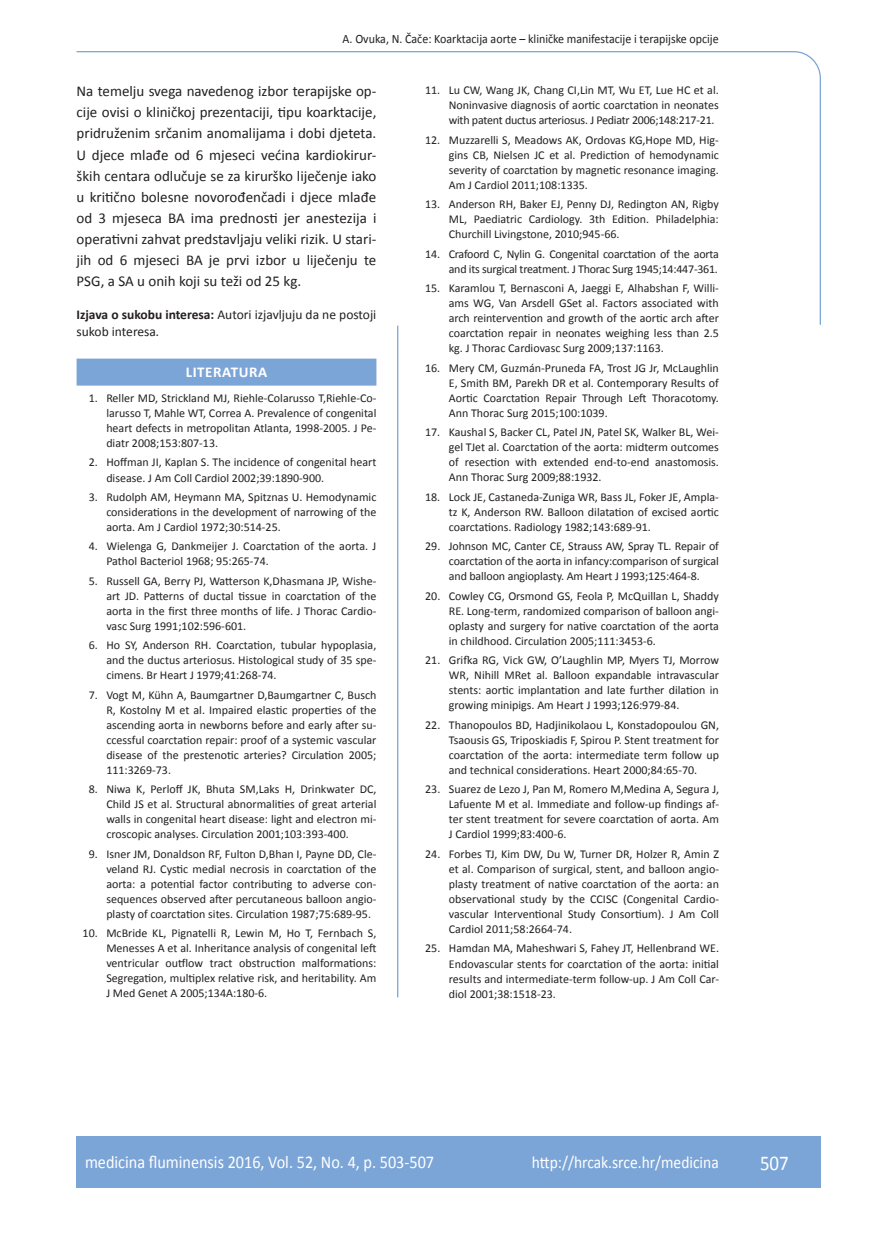
<style>
.page{position:relative;width:872px;height:1234px;background:#fff}
.page>*{position:absolute;margin:0;border:0;box-sizing:border-box;transform-origin:0 0}
.t1{font:21px "Calibri";color:#fff;scale:.9 1}
.t2{font:18px "Calibri";color:#fff;scale:.9 1}
.t3{font:17.25px "Calibri";color:#fff;scale:.9 1}
.t4{font:15px/21px "Calibri";color:#231f20;text-align:justify}
.t5{font:700 15px "Calibri";letter-spacing:.04em;color:#fff}
.t6{font:13.5px/16.5px "Calibri";color:#231f20}
.t7{font:12.75px "Calibri";color:#231f20;scale:.94 1}
.t8{font:12px/15px "Calibri";color:#231f20;text-align:justify}
.t9{font:12px/15px "Calibri";letter-spacing:-.02em;color:#231f20;text-align:right}
.s1{font-weight:700}
.s2{font-style:italic}
</style>
<div class="page">
<svg style="left:76px;top:51px;width:745px;height:275px"></svg>
<hr style="left:397px;top:325px;width:1px;height:672px;background:#7ca5d7">
<div style="left:77px;top:1135px;width:744px;height:51px;background:#7ca5d7"></div>
<div style="left:77px;top:358px;width:299px;height:27px;background:#7ca5d7"></div>
<p class="t7" style="left:343px;top:30px;width:401px">A. Ovuka, N. Čače: Koarktacija aorte – kliničke manifestacije i terapijske opcije</p>
<p class="t4" style="left:77px;top:80px;width:301px">Na temelju svega navedenog izbor terapijske op&shy;cije ovisi o kliničkoj prezentaciji, tipu koarktacije, pridruženim srčanim anomalijama i dobi djeteta.<br>U djece mlađe od 6 mjeseci većina kardiokirur&shy;ških centara odlučuje se za kirurško liječenje iako u kritično bolesne novorođenčadi i djece mlađe od 3 mjeseca BA ima prednosti jer anestezija i operativni zahvat predstavljaju veliki rizik. U stari&shy;jih od 6 mjeseci BA je prvi izbor u liječenju te PSG, a SA u onih koji su teži od 25 kg.</p>
<p class="t6" style="left:77px;top:306px;width:301px"><span class="s1">Izjava o sukobu interesa:</span> Autori izjavljuju da ne postoji sukob interesa<span class="s2">.</span></p>
<p class="t5" style="left:186px;top:363px;width:83px">LITERATURA</p>
<p class="t8" style="left:106px;top:390px;width:272px;text-indent:-18px">1. Reller MD, Strickland MJ, Riehle-Colarusso T,Riehle-Co&shy;larusso T, Mahle WT, Correa A. Prevalence of congenital heart defects in metropolitan Atlanta, 1998-2005. J Pe&shy;diatr 2008;153:807-13.</p>
<p class="t8" style="left:106px;top:454px;width:271px;text-indent:-18px">2. Hoffman JI, Kaplan S. The incidence of congenital heart disease. J Am Coll Cardiol 2002;39:1890-900.</p>
<p class="t8" style="left:106px;top:488px;width:271px;text-indent:-18px">3. Rudolph AM, Heymann MA, Spitznas U. Hemodynamic considerations in the development of narrowing of the aorta. Am J Cardiol 1972;30:514-25.</p>
<p class="t8" style="left:106px;top:538px;width:272px;text-indent:-18px">4. Wielenga G, Dankmeijer J. Coarctation of the aorta. J<br>Pathol Bacteriol 1968; 95:265-74.</p>
<p class="t8" style="left:106px;top:572px;width:271px;text-indent:-18px">5. Russell GA, Berry PJ, Watterson K,Dhasmana JP, Wishe&shy;art JD. Patterns of ductal tissue in coarctation of the aorta in the first three months of life. J Thorac Cardio&shy;vasc Surg 1991;102:596-601.</p>
<p class="t8" style="left:106px;top:637px;width:271px;text-indent:-18px">6. Ho SY, Anderson RH. Coarctation, tubular hypoplasia, and the ductus arteriosus. Histological study of 35 spe&shy;cimens. Br Heart J 1979;41:268-74.</p>
<p class="t8" style="left:106px;top:686px;width:272px;text-indent:-18px">7. Vogt M, Kühn A, Baumgartner D,Baumgartner C, Busch R, Kostolny M et al. Impaired elastic properties of the ascending aorta in newborns before and early after su&shy;ccessful coarctation repair: proof of a systemic vascular disease of the prestenotic arteries? Circulation 2005; 111:3269-73.</p>
<p class="t8" style="left:106px;top:780px;width:272px;text-indent:-18px">8. Niwa K, Perloff JK, Bhuta SM,Laks H, Drinkwater DC, Child JS et al. Structural abnormalities of great arterial walls in congenital heart disease: light and electron mi&shy;croscopic analyses. Circulation 2001;103:393-400.</p>
<p class="t8" style="left:106px;top:845px;width:271px;text-indent:-18px">9. Isner JM, Donaldson RF, Fulton D,Bhan I, Payne DD, Cle&shy;veland RJ. Cystic medial necrosis in coarctation of the aorta: a potential factor contributing to adverse con&shy;sequences observed after percutaneous balloon angio&shy;plasty of coarctation sites. Circulation 1987;75:689-95.</p>
<p class="t8" style="left:106px;top:924px;width:271px;text-indent:-24px">10. McBride KL, Pignatelli R, Lewin M, Ho T, Fernbach S, Menesses A et al. Inheritance analysis of congenital left ventricular outflow tract obstruction malformations:<br>Segregation, multiplex relative risk, and heritability. Am J Med Genet A 2005;134A:180-6.</p>
<p class="t8" style="left:449px;top:82px;width:271px;text-indent:-24px">11. Lu CW, Wang JK, Chang CI,Lin MT, Wu ET, Lue HC et al.<br>Noninvasive diagnosis of aortic coarctation in neonates with patent ductus arteriosus. J Pediatr 2006;148:217-21.</p>
<p class="t8" style="left:449px;top:131px;width:271px;text-indent:-24px">12. Muzzarelli S, Meadows AK, Ordovas KG,Hope MD, Hig&shy;gins CB, Nielsen JC et al. Prediction of hemodynamic severity of coarctation by magnetic resonance imaging.<br>Am J Cardiol 2011;108:1335.</p>
<p class="t8" style="left:449px;top:196px;width:271px;text-indent:-24px">13. Anderson RH, Baker EJ, Penny DJ, Redington AN, Rigby ML, Paediatric Cardiology. 3th Edition. Philadelphia:<br>Churchill Livingstone, 2010;945-66.</p>
<p class="t9" style="left:425px;top:245px;width:295px">14. Crafoord C, Nylin G. Congenital coarctation of the aorta and its surgical treatment. J Thorac Surg 1945;14:447-361.</p>
<p class="t8" style="left:449px;top:280px;width:271px;text-indent:-24px">15. Karamlou T, Bernasconi A, Jaeggi E, Alhabshan F, Willi&shy;ams WG, Van Arsdell GSet al. Factors associated with arch reintervention and growth of the aortic arch after coarctation repair in neonates weighing less than 2.5 kg. J Thorac Cardiovasc Surg 2009;137:1163.</p>
<p class="t8" style="left:449px;top:359px;width:271px;text-indent:-24px">16. Mery CM, Guzmán-Pruneda FA, Trost JG Jr, McLaughlin E, Smith BM, Parekh DR et al. Contemporary Results of Aortic Coarctation Repair Through Left Thoracotomy.<br>Ann Thorac Surg 2015;100:1039.</p>
<p class="t8" style="left:449px;top:424px;width:271px;text-indent:-24px">17. Kaushal S, Backer CL, Patel JN, Patel SK, Walker BL, Wei&shy;gel TJet al. Coarctation of the aorta: midterm outcomes of resection with extended end-to-end anastomosis.<br>Ann Thorac Surg 2009;88:1932.</p>
<p class="t8" style="left:449px;top:488px;width:271px;text-indent:-24px">18. Lock JE, Castaneda-Zuniga WR, Bass JL, Foker JE, Ampla&shy;tz K, Anderson RW. Balloon dilatation of excised aortic coarctations. Radiology 1982;143:689-91.</p>
<p class="t8" style="left:449px;top:538px;width:271px;text-indent:-24px">29. Johnson MC, Canter CE, Strauss AW, Spray TL. Repair of coarctation of the aorta in infancy:comparison of surgical and balloon angioplasty. Am Heart J 1993;125:464-8.</p>
<p class="t8" style="left:449px;top:587px;width:271px;text-indent:-24px">20. Cowley CG, Orsmond GS, Feola P, McQuillan L, Shaddy RE. Long-term, randomized comparison of balloon angi&shy;oplasty and surgery for native coarctation of the aorta in childhood. Circulation 2005;111:3453-6.</p>
<p class="t8" style="left:449px;top:652px;width:271px;text-indent:-24px">21. Grifka RG, Vick GW, O’Laughlin MP, Myers TJ, Morrow WR, Nihill MRet al. Balloon expandable intravascular stents: aortic implantation and late further dilation in growing minipigs. Am Heart J 1993;126:979-84.</p>
<p class="t8" style="left:449px;top:716px;width:271px;text-indent:-24px">22. Thanopoulos BD, Hadjinikolaou L, Konstadopoulou GN, Tsaousis GS, Triposkiadis F, Spirou P. Stent treatment for coarctation of the aorta: intermediate term follow up and technical considerations. Heart 2000;84:65-70.</p>
<p class="t8" style="left:449px;top:781px;width:272px;text-indent:-24px">23. Suarez de Lezo J, Pan M, Romero M,Medina A, Segura J, Lafuente M et al. Immediate and follow-up findings af&shy;ter stent treatment for severe coarctation of aorta. Am J Cardiol 1999;83:400-6.</p>
<p class="t8" style="left:449px;top:845px;width:271px;text-indent:-24px">24. Forbes TJ, Kim DW, Du W, Turner DR, Holzer R, Amin Z et al. Comparison of surgical, stent, and balloon angio&shy;plasty treatment of native coarctation of the aorta: an observational study by the CCISC (Congenital Cardio&shy;vascular Interventional Study Consortium). J Am Coll Cardiol 2011;58:2664-74.</p>
<p class="t8" style="left:449px;top:940px;width:272px;text-indent:-24px">25. Hamdan MA, Maheshwari S, Fahey JT, Hellenbrand WE.<br>Endovascular stents for coarctation of the aorta: initial results and intermediate-term follow-up. J Am Coll Car&shy;diol 2001;38:1518-23.</p>
<h2 class="t2" style="left:85px;top:1150px;width:389px">medicina fluminensis 2016, Vol. 52, No. 4, p. 503-507</h2>
<h3 class="t3" style="left:532px;top:1151px;width:209px">http://hrcak.srce.hr/medicina</h3>
<h1 class="t1" style="left:760px;top:1149px;width:33px">507</h1>
</div>
